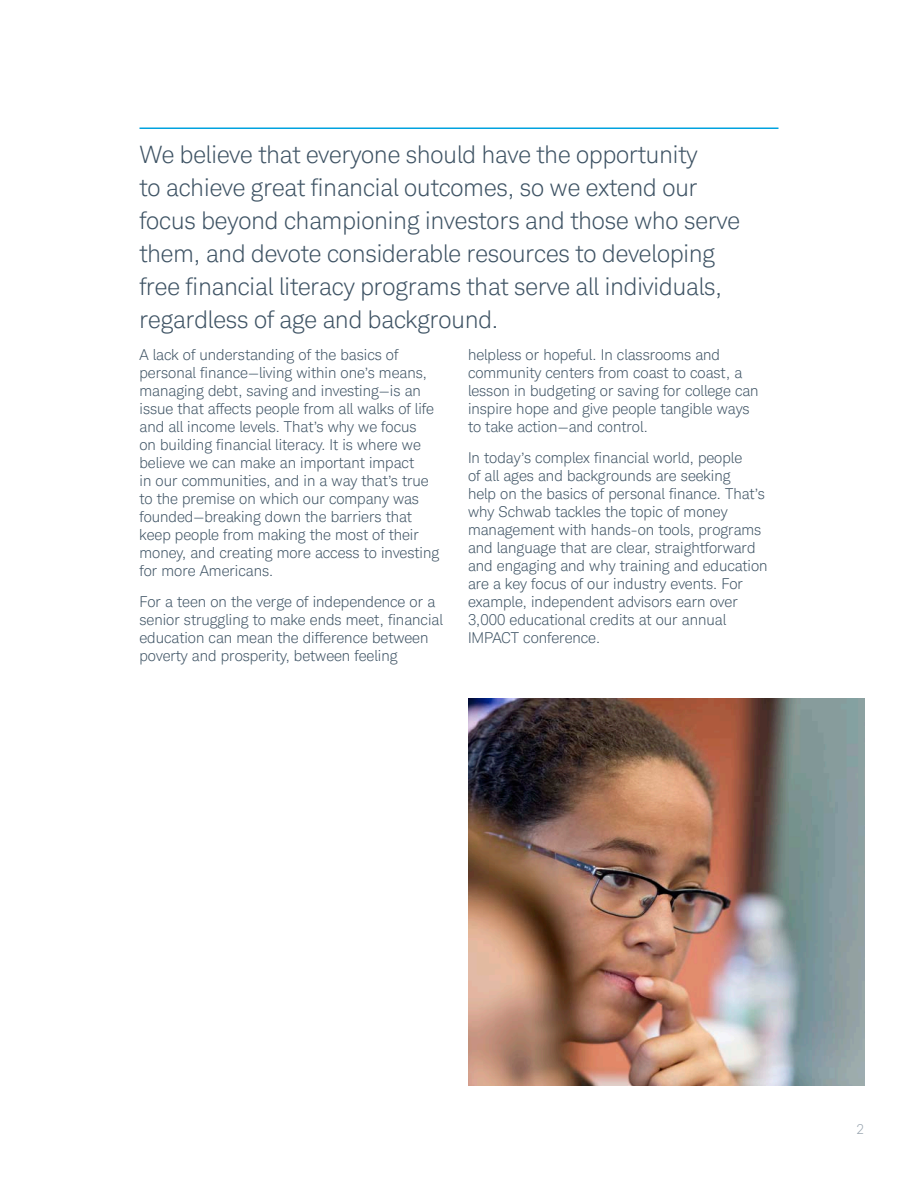
<style>
.page{position:relative;width:918px;height:1188px;background:#fff}
.page>*{position:absolute;margin:0;border:0;box-sizing:border-box;transform-origin:0 0}
.Intro_Paragraph{font:300 24px/33px "Charles Modern";color:#3e5364}
.Main_Body{font:300 15px/18px "Charles Modern";color:#3e5364}
.t1{font:300 13.5px "Charles Modern";color:#97a3ae}
</style>
<div class="page">
<hr style="left:140px;top:128px;width:638px;height:1px;background:#00a2df">
<img style="left:468px;top:699px;width:396px;height:387px">
<p class="Intro_Paragraph" style="left:140px;top:138px;width:602px">We believe that everyone should have the opportunity<br>to achieve great financial outcomes, so we extend our focus beyond championing investors and those who serve them, and devote considerable resources to developing free financial literacy programs that serve all individuals, regardless of age and background.</p>
<p class="Main_Body" style="left:140px;top:345px;width:301px">A lack of understanding of the basics of personal finance—living within one’s means, managing debt, saving and investing—is an issue that affects people from all walks of life and all income levels. That’s why we focus<br>on building financial literacy. It is where we believe we can make an important impact<br>in our communities, and in a way that’s true to the premise on which our company was founded—breaking down the barriers that keep people from making the most of their money, and creating more access to investing for more Americans.</p>
<p class="Main_Body" style="left:140px;top:593px;width:305px">For a teen on the verge of independence or a senior struggling to make ends meet, financial education can mean the difference between poverty and prosperity, between feeling</p>
<p class="Main_Body" style="left:468px;top:345px;width:292px">helpless or hopeful. In classrooms and community centers from coast to coast, a lesson in budgeting or saving for college can inspire hope and give people tangible ways to take action—and control.</p>
<p class="Main_Body" style="left:468px;top:449px;width:301px">In today’s complex financial world, people<br>of all ages and backgrounds are seeking<br>help on the basics of personal finance. That’s why Schwab tackles the topic of money management with hands-on tools, programs and language that are clear, straightforward and engaging and why training and education are a key focus of our industry events. For example, independent advisors earn over 3,000 educational credits at our annual IMPACT conference.</p>
<p class="t1" style="left:857px;top:1121px;width:9px">2</p>
</div>
